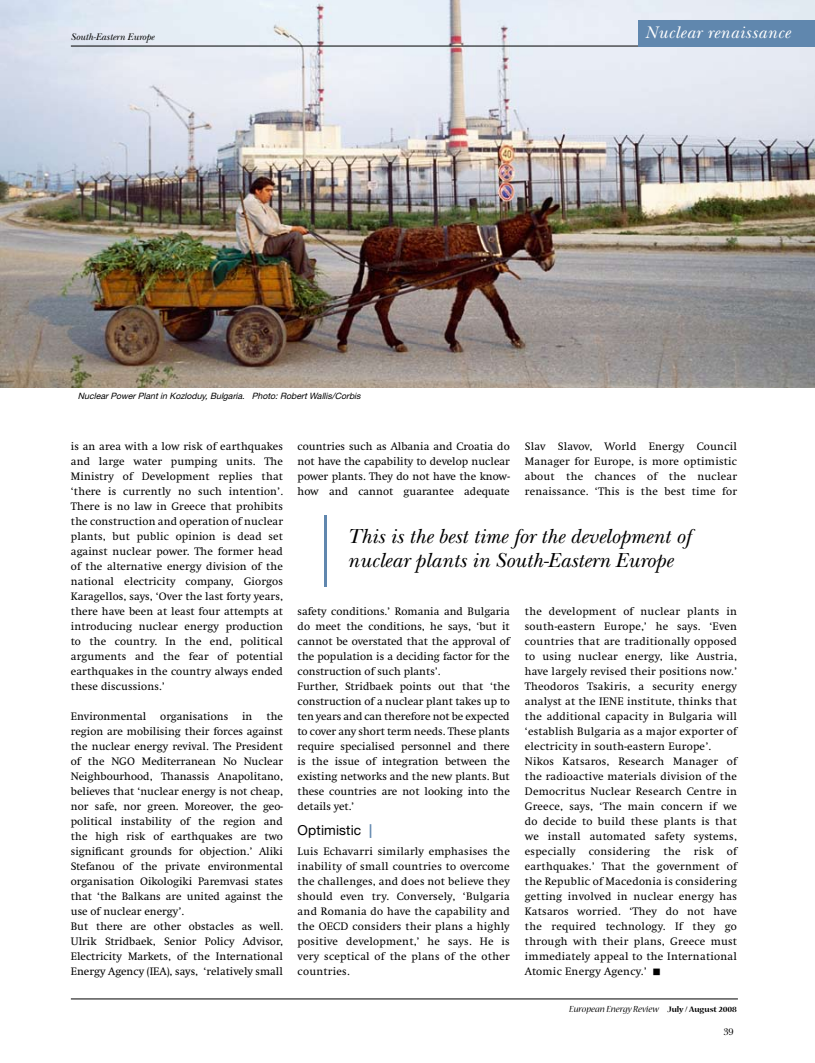
<style>
.page{position:relative;width:815px;height:1063px;background:#fff}
.page>*{position:absolute;margin:0;border:0;box-sizing:border-box;transform-origin:0 0}
.t1{font:italic 21.25px/23.8px "New Baskerville";color:#000}
.t2{font:italic 17.5px "New Baskerville";letter-spacing:.03em;color:#fff}
.t3{font:13.75px "Helvetica Neue LT Std";letter-spacing:.01em;color:#000}
.t4{font:11.25px/15px "Swift";color:#000;text-align:justify}
.t5{font:11.25px/15px "Swift";letter-spacing:.02em;color:#000}
.t6{font:italic 10px "Nueva Std";color:#000}
.t7{font:italic 10px "New Baskerville";color:#000}
.t8{font:10px "New Baskerville";color:#000}
.t9{font:italic 8.75px "Helvetica Neue LT Std";color:#000}
.s1{font-weight:700;color:#6087ae}
.s2{font-weight:700;font-style:normal;font-size:8.75px}
</style>
<div class="page">
<img style="left:0;top:0;width:815px;height:387px">
<hr style="left:324px;top:516px;width:3px;height:71px;background:#6087ae">
<hr style="left:71px;top:999px;width:667px;height:1px;background:#000">
<hr style="left:71px;top:46px;width:744px;height:1px;background:#000">
<div style="left:639px;top:20px;width:176px;height:26px;background:#6087ae"></div>
<p class="t7" style="left:71px;top:31px;width:85px">South-Eastern Europe</p>
<h2 class="t2" style="left:645px;top:23px;width:147px">Nuclear renaissance</h2>
<p class="t9" style="left:78px;top:391px;width:286px">NuclearPowerPlantin Kozloduy,Bulgaria. Photo:RobertWallis/Corbis</p>
<p class="t4" style="left:71px;top:439px;width:214px">is an area with a low risk of earthquakes and large water pumping units. The Ministry of Development replies that ‘there is currently no such intention’.<br>There is no law in Greece that prohibits the construction and operation of nuclear plants, but public opinion is dead set against nuclear power. The former head of the alternative energy division of the national electricity company, Giorgos Karagellos, says, ‘Over the last forty years, there have been at least four attempts at introducing nuclear energy production to the country. In the end, political arguments and the fear of potential earthquakes in the country always ended these discussions.’</p>
<p class="t4" style="left:71px;top:709px;width:214px;text-align:left">Environmental organisations in the region are mobilising their forces against the nuclear energy revival. The President of the NGO Mediterranean No Nuclear Neighbourhood, Thanassis Anapolitano, believes that ‘nuclear energy is not cheap, nor safe, nor green. Moreover, the geo&shy;political instability of the region and the high risk of earthquakes are two significant grounds for objection.’ Aliki Stefanou of the private environmental organisation Oikologiki Paremvasi states that ‘the Balkans are united against the use of nuclear energy’.<br>But there are other obstacles as well.<br>Ulrik Stridbaek, Senior Policy Advisor, Electricity Markets, of the International Energy Agency (IEA), says, ‘relatively small</p>
<p class="t4" style="left:298px;top:439px;width:214px">countries such as Albania and Croatia do not have the capability to develop nuclear power plants. They do not have the know&shy;how and cannot guarantee adequate</p>
<p class="t4" style="left:525px;top:439px;width:214px">Slav Slavov, World Energy Council Manager for Europe, is more optimistic about the chances of the nuclear renaissance. ‘This is the best time for</p>
<h1 class="t1" style="left:347px;top:524px;width:345px">This is the best time for the development of nuclear plants in South-Eastern Europe</h1>
<p class="t4" style="left:298px;top:604px;width:214px;text-align:left">safety conditions.’ Romania and Bulgaria do meet the conditions, he says, ‘but it cannot be overstated that the approval of the population is a deciding factor for the construction of such plants’.<br>Further, Stridbaek points out that ‘the construction of a nuclear plant takes up to ten years and can therefore not be expected to cover any short term needs. These plants require specialised personnel and there is the issue of integration between the existing networks and the new plants. But these countries are not looking into the details yet.’</p>
<p class="t3" style="left:298px;top:822px;width:76px">Optimistic <span class="s1">|</span></p>
<p class="t4" style="left:298px;top:844px;width:214px">Luis Echavarri similarly emphasises the inability of small countries to overcome the challenges, and does not believe they should even try. Conversely, ‘Bulgaria and Romania do have the capability and the OECD considers their plans a highly positive development,’ he says. He is very sceptical of the plans of the other countries.</p>
<p class="t5" style="left:525px;top:604px;width:214px">the development of nuclear plants in south-eastern Europe,’ he says. ‘Even countries that are traditionally opposed to using nuclear energy, like Austria, have largely revised their positions now.’ Theodoros Tsakiris, a security energy analyst at the IENE institute, thinks that the additional capacity in Bulgaria will ‘establish Bulgaria as a major exporter of electricity in south-eastern Europe’.<br>Nikos Katsaros, Research Manager of the radioactive materials division of the Democritus Nuclear Research Centre in Greece, says, ‘The main concern if we do decide to build these plants is that we install automated safety systems, especially considering the risk of earthquakes.’ That the government of the Republic of Macedonia is considering getting involved in nuclear energy has Katsaros worried. ‘They do not have the required technology. If they go through with their plans, Greece must immediately appeal to the International Atomic Energy Agency.’ ■</p>
<p class="t6" style="left:569px;top:1004px;width:169px">European Energy Review <span class="s2">July / August 2008</span></p>
<p class="t8" style="left:723px;top:1026px;width:12px">39</p>
</div>
